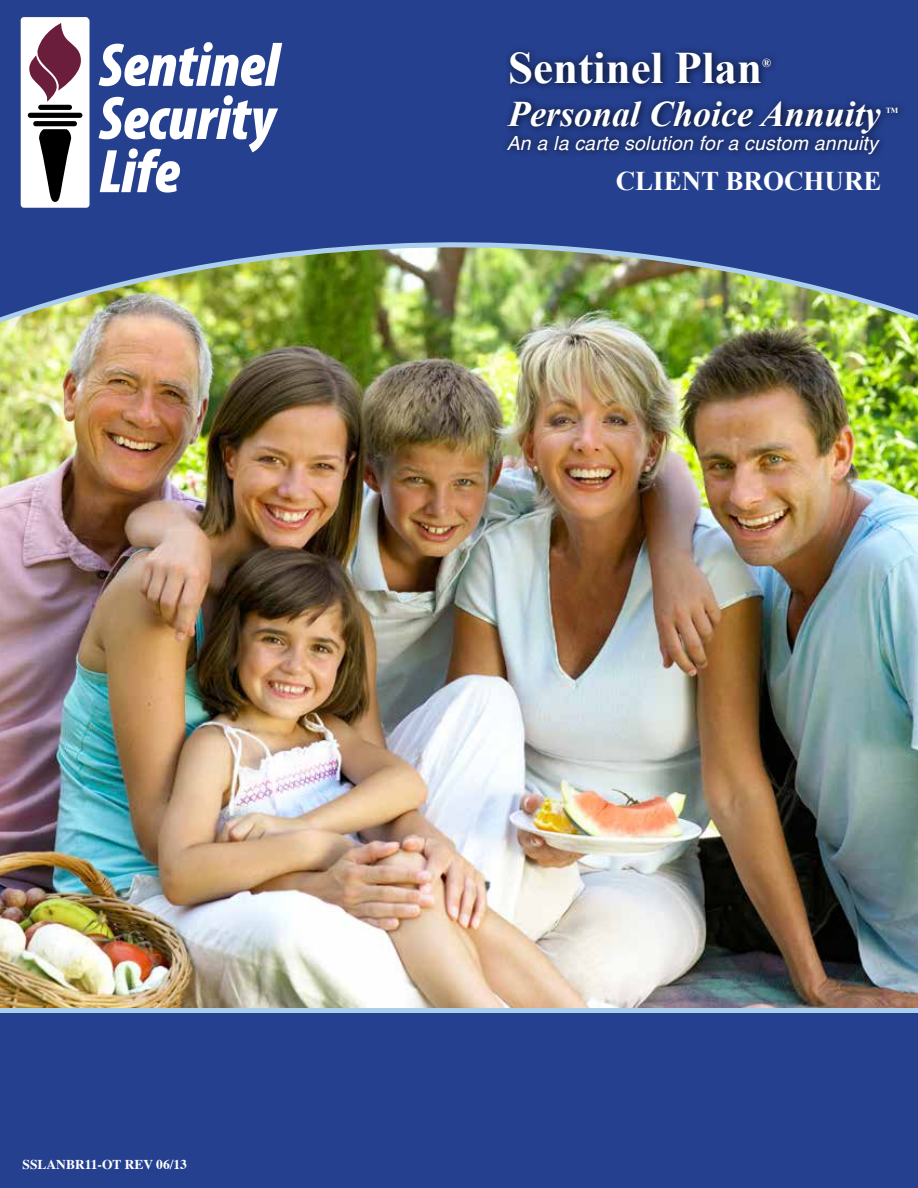
<style>
.page{position:relative;width:918px;height:1188px;background:#fff}
.page>*{position:absolute;margin:0;border:0;box-sizing:border-box;transform-origin:0 0}
.t1{font:700 45px "Times New Roman";color:#fff}
.t2{font:italic 700 36px "Times New Roman";color:#fff}
.t3{font:700 27px "Times New Roman";color:#fff}
.t4{font:italic 19.5px "Helvetica";letter-spacing:.01em;color:#fff}
.t5{font:700 13.5px "Times";color:#fff}
.t6{font:700 12.3px "Times New Roman";color:#fff}
.t7{font:700 7.8px "Times New Roman";color:#fff}
</style>
<div class="page">
<img style="left:0;top:330px;width:918px;height:678px">
<div style="left:0;top:1008px;width:918px;height:5px;background:#adcfee"></div>
<img style="left:0;top:0;width:918px;height:325px">
<div style="left:0;top:1013px;width:918px;height:175px;background:#25408f"></div>
<div style="left:502px;top:45px;width:405px;height:97px;background:#000;opacity:.75"></div>
<div style="left:501px;top:129px;width:387px;height:33px;background:#000;opacity:.75"></div>
<div style="left:21px;top:17px;width:69px;height:191px;background:#fff;border-radius:3px"></div>
<svg style="left:29px;top:23px;width:52px;height:79px"></svg>
<svg style="left:39px;top:129px;width:32px;height:73px"></svg>
<div style="left:33px;top:121px;width:44px;height:5px;background:#000;border-radius:3px"></div>
<div style="left:28px;top:113px;width:54px;height:5px;background:#000;border-radius:3px"></div>
<div style="left:38px;top:105px;width:34px;height:5px;background:#000;border-radius:3px"></div>
<svg style="left:99px;top:42px;width:183px;height:44px"></svg>
<svg style="left:99px;top:95px;width:179px;height:98px"></svg>
<h1 class="t1" style="left:508px;top:37px;width:255px">Sentinel Plan</h1>
<p class="t6" style="left:762px;top:54px;width:11px">®</p>
<h2 class="t2" style="left:508px;top:89px;width:374px">Personal Choice Annuity</h2>
<p class="t7" style="left:886px;top:105px;width:14px">TM</p>
<p class="t4" style="left:507px;top:127px;width:373px">An a la carte solution for a custom annuity</p>
<h3 class="t3" style="left:616px;top:162px;width:267px">CLIENT BROCHURE</h3>
<p class="t5" style="left:22px;top:1152px;width:166px">SSLANBR11-OT REV 06/13</p>
</div>
